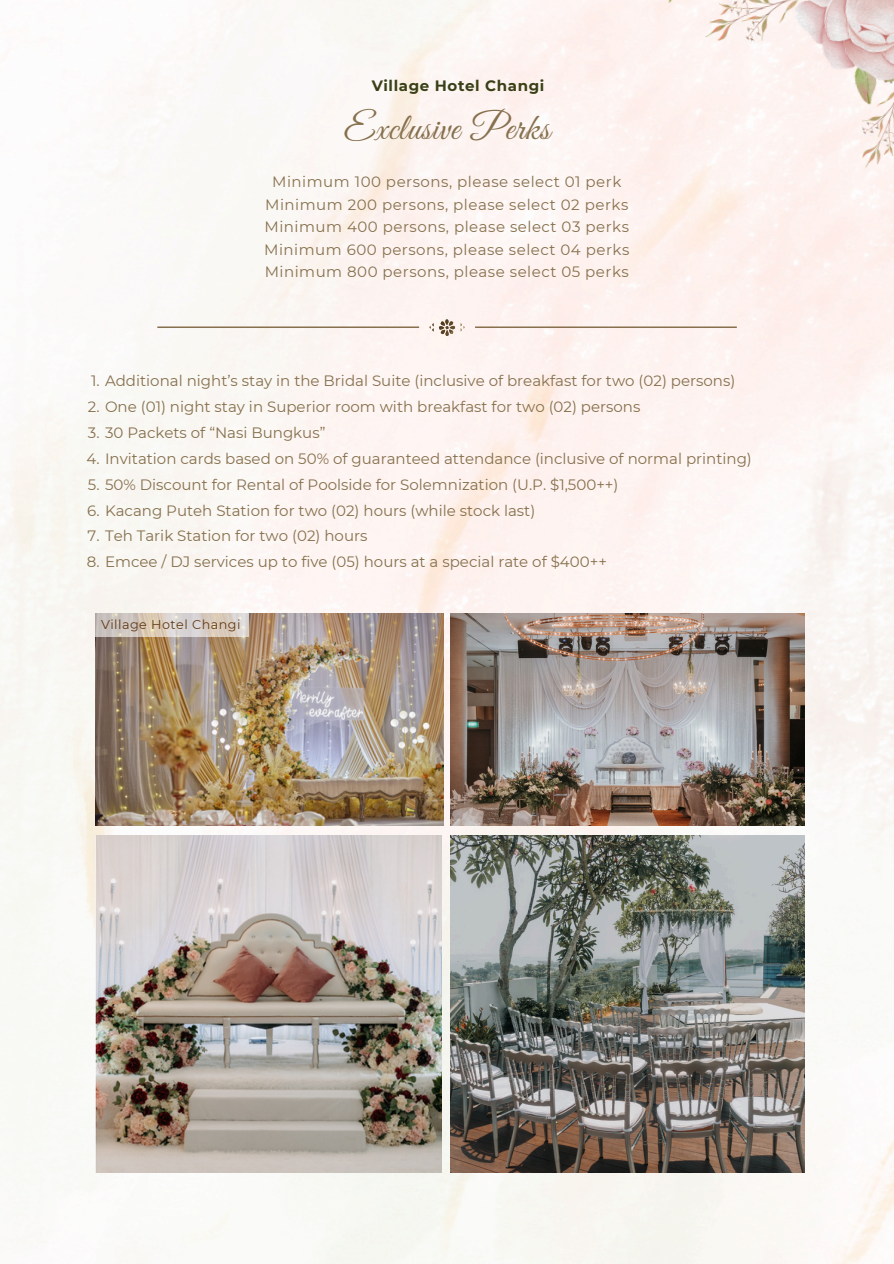
<style>
.page{position:relative;width:894px;height:1264px;background:#fff}
.page>*{position:absolute;margin:0;border:0;box-sizing:border-box;transform-origin:0 0}
.t1{font:37.5px "Great Vibes";letter-spacing:.02em;color:#86704d}
.t2{font:15px "Montserrat";color:#86704d}
.t3{font:15px/22.5px "Montserrat";letter-spacing:.035em;color:#86704d;text-align:center}
.t4{font:700 15px "Montserrat";letter-spacing:.04em;color:#394017}
.t5{font:12.75px "Montserrat";letter-spacing:.035em;color:#633a15}
</style>
<div class="page">
<img style="left:0;top:0;width:893px;height:1263px">
<img style="left:628px;top:0;width:265px;height:279px">
<svg style="left:439px;top:319px;width:25px;height:17px"></svg>
<svg style="left:429px;top:323px;width:4px;height:8px"></svg>
<hr style="left:157px;top:326px;width:262px;height:2px;background:#86704d">
<hr style="left:475px;top:326px;width:261px;height:2px;background:#86704d">
<img style="left:95px;top:613px;width:348px;height:212px">
<img style="left:95px;top:835px;width:346px;height:337px">
<svg style="left:95px;top:613px;width:153px;height:24px"></svg>
<img style="left:450px;top:613px;width:353px;height:212px">
<img style="left:450px;top:835px;width:353px;height:337px">
<p class="t4" style="left:371px;top:77px;width:174px">Village Hotel Changi</p>
<p class="t1" style="left:343px;top:107px;width:208px">Exclusive Perks</p>
<h2 class="t3" style="left:264px;top:171px;width:366px">Minimum 100 persons, please select 01 perk Minimum 200 persons, please select 02 perks Minimum 400 persons, please select 03 perks Minimum 600 persons, please select 04 perks Minimum 800 persons, please select 05 perks</h2>
<h1 class="t2" style="left:91px;top:371px;width:645px">1. Additional night’s stay in the Bridal Suite (inclusive of breakfast for two (02) persons)</h1>
<h3 class="t2" style="left:88px;top:397px;width:554px">2. One (01) night stay in Superior room with breakfast for two (02) persons</h3>
<p class="t2" style="left:88px;top:423px;width:239px">3. 30 Packets of “Nasi Bungkus”</p>
<p class="t2" style="left:86px;top:449px;width:666px">4. Invitation cards based on 50% of guaranteed attendance (inclusive of normal printing)</p>
<p class="t2" style="left:88px;top:475px;width:532px">5. 50% Discount for Rental of Poolside for Solemnization (U.P. $1,500++)</p>
<p class="t2" style="left:87px;top:501px;width:449px">6. Kacang Puteh Station for two (02) hours (while stock last)</p>
<p class="t2" style="left:88px;top:527px;width:281px">7. Teh Tarik Station for two (02) hours</p>
<p class="t2" style="left:87px;top:553px;width:521px">8. Emcee / DJ services up to five (05) hours at a special rate of $400++</p>
<p class="t5" style="left:101px;top:616px;width:141px">Village Hotel Changi</p>
</div>
